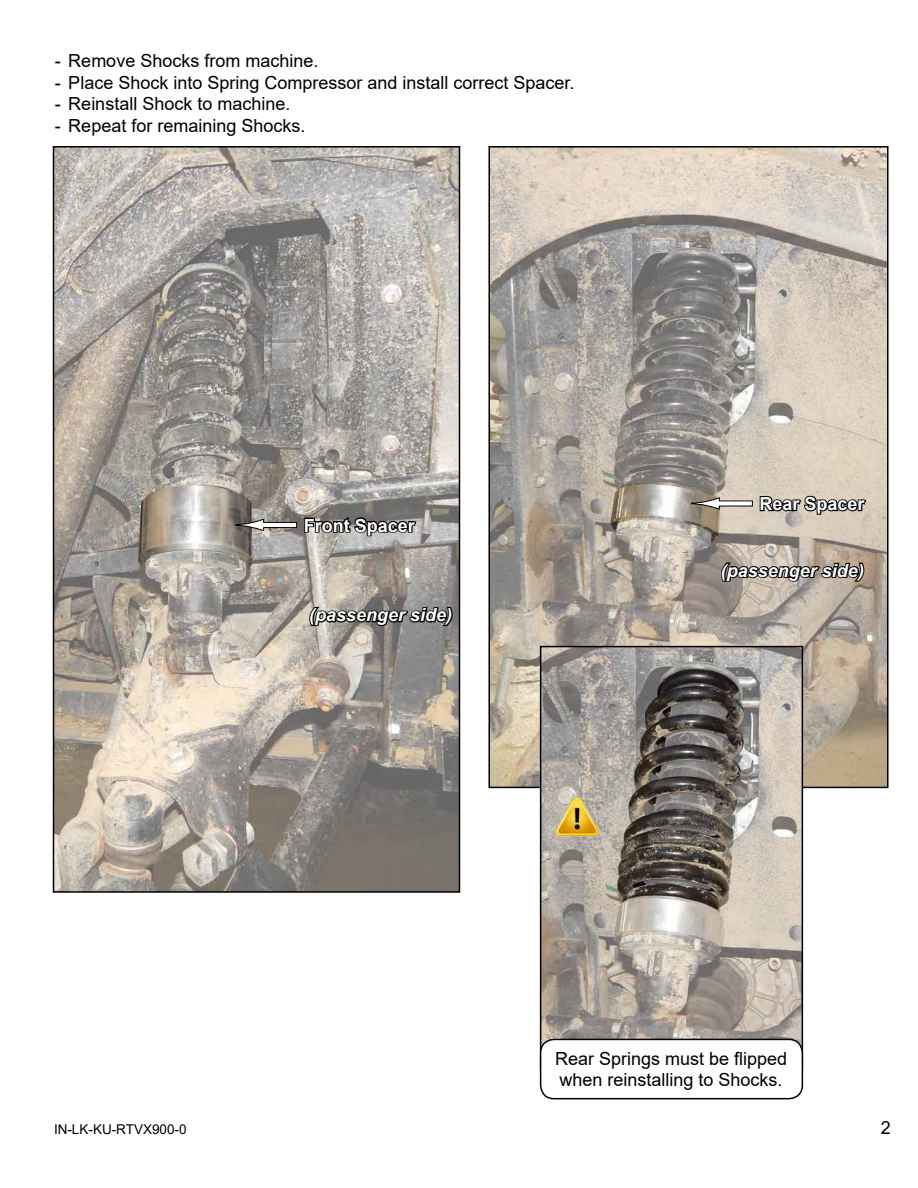
<style>
.page{position:relative;width:918px;height:1188px;background:#fff}
.page>*{position:absolute;margin:0;border:0;box-sizing:border-box;transform-origin:0 0}
.t1{font:18px/21.6px "Arial";color:#000}
.t2{font:italic 700 18px "Arial";color:#fff}
.t3{font:700 18px "Arial";color:#fff}
.t4{font:13.5px "Arial";color:#000}
</style>
<div class="page">
<img style="left:56px;top:149px;width:401px;height:741px">
<div style="left:53px;top:146px;width:407px;height:747px;border:2px solid #000"></div>
<img style="left:491px;top:149px;width:395px;height:636px">
<div style="left:488px;top:146px;width:401px;height:642px;border:2px solid #000"></div>
<svg style="left:719px;top:561px;width:147px;height:22px;background:#605953"></svg>
<svg style="left:308px;top:606px;width:146px;height:22px;background:#4e4c49"></svg>
<svg style="left:303px;top:513px;width:115px;height:24px;background:#5b5957"></svg>
<img style="left:543px;top:649px;width:257px;height:396px">
<div style="left:540px;top:646px;width:263px;height:424px;border:2px solid #000"></div>
<svg style="left:759px;top:491px;width:109px;height:25px;background:#817970"></svg>
<div style="left:719px;top:501px;width:33px;height:5px;background:#fff"></div>
<svg style="left:691px;top:497px;width:29px;height:13px"></svg>
<div style="left:263px;top:522px;width:34px;height:6px;background:#fff"></div>
<div style="left:263px;top:522px;width:34px;height:6px;border:1px solid #000"></div>
<svg style="left:235px;top:518px;width:29px;height:14px"></svg>
<img style="left:554px;top:794px;width:47px;height:47px">
<div style="left:541px;top:1039px;width:261px;height:60px;background:#fff;border-radius:14px"></div>
<div style="left:540px;top:1039px;width:263px;height:60px;border:2px solid #000;border-radius:14px"></div>
<p class="t1" style="left:55px;top:50px;width:265px">- Remove Shocks from machine.</p>
<p class="t1" style="left:55px;top:71px;width:521px">- Place Shock into Spring Compressor and install correct Spacer.</p>
<p class="t1" style="left:55px;top:93px;width:237px">- Reinstall Shock to machine.</p>
<p class="t1" style="left:55px;top:115px;width:252px">- Repeat for remaining Shocks.</p>
<p class="t3" style="left:304px;top:513px;width:113px">Front Spacer</p>
<p class="t2" style="left:309px;top:603px;width:145px">(passenger side)</p>
<p class="t3" style="left:760px;top:491px;width:107px">Rear Spacer</p>
<p class="t2" style="left:721px;top:558px;width:145px">(passenger side)</p>
<p class="t1" style="left:555px;top:1048px;width:234px">Rear Springs must be flipped when reinstalling to Shocks.</p>
<p class="t4" style="left:54px;top:1120px;width:134px">IN-LK-KU-RTVX900-0</p>
<p class="t1" style="left:881px;top:1117px;width:12px">2</p>
</div>
